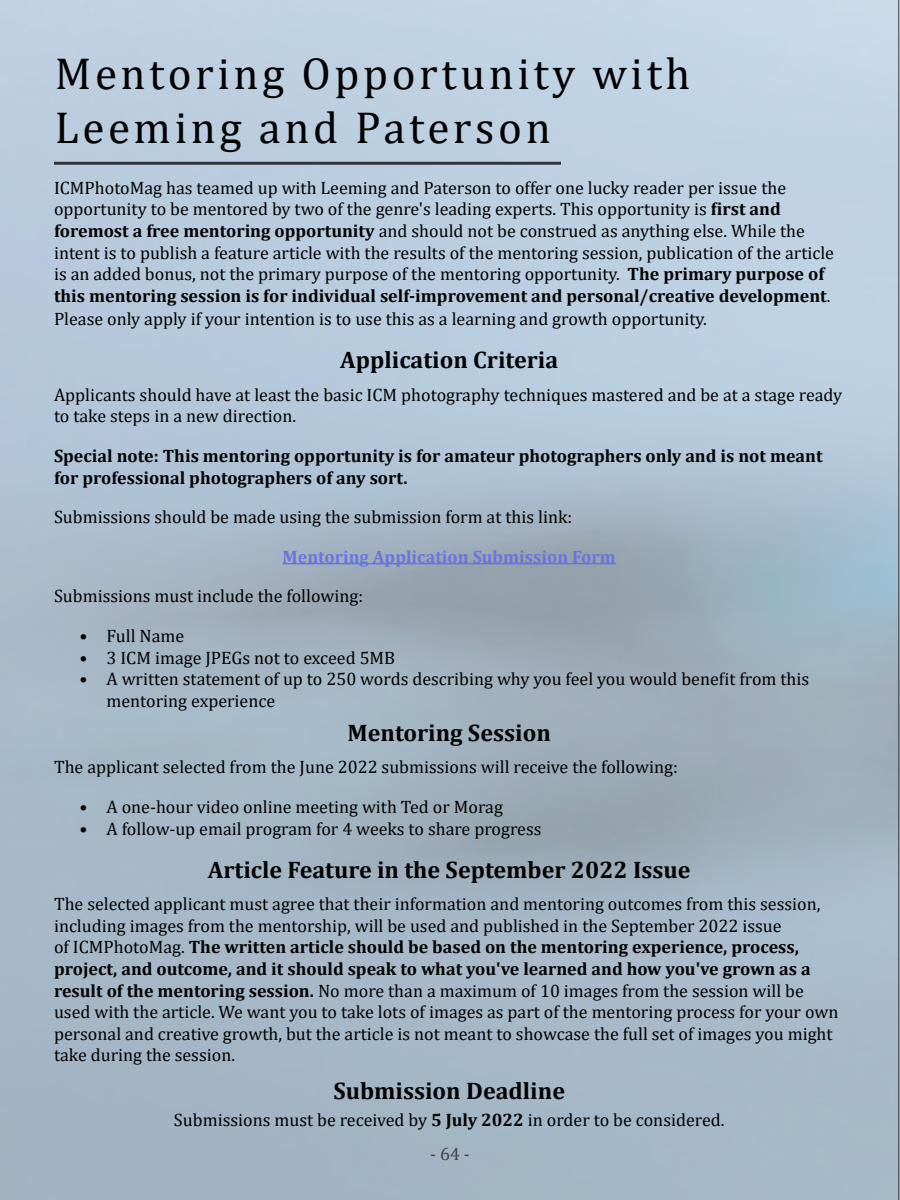
<style>
.page{position:relative;width:900px;height:1200px;background:#fff}
.page>*{position:absolute;margin:0;border:0;box-sizing:border-box;transform-origin:0 0}
.t1{font:45px/54px "Cambria";letter-spacing:.08em;color:#000}
.t2{font:700 24px "Cambria";color:#000}
.t3{font:18px/21.6px "Cambria";color:#000}
.t4{font:700 18px/21.6px "Cambria";color:#000}
.t5{font:700 18px "Cambria";color:#6975dc}
.t6{font:18px "Cambria";color:#404040}
.s1{font-weight:700}
</style>
<div class="page">
<hr style="left:898px;top:0;width:1px;height:1200px;background:#404040">
<hr style="left:54px;top:162px;width:507px;height:3px;background:#1a1a1a">
<hr style="left:283px;top:563px;width:333px;height:1px;background:#6975dc">
<h1 class="t1" style="left:55px;top:46px;width:637px">Mentoring Opportunity with<br>Leeming and Paterson</h1>
<p class="t3" style="left:54px;top:177px;width:782px">ICMPhotoMag has teamed up with Leeming and Paterson to offer one lucky reader per issue the opportunity to be mentored by two of the genre's leading experts. This opportunity is <span class="s1">first and foremost a free mentoring opportunity</span> and should not be construed as anything else. While the intent is to publish a feature article with the results of the mentoring session, publication of the article is an added bonus, not the primary purpose of the mentoring opportunity. <span class="s1">The primary purpose of this mentoring session is for individual self-improvement and personal/creative development</span>.</p>
<p class="t3" style="left:54px;top:308px;width:654px">Please only apply if your intention is to use this as a learning and growth opportunity.</p>
<h2 class="t2" style="left:340px;top:343px;width:219px">Application Criteria</h2>
<p class="t3" style="left:54px;top:384px;width:790px">Applicants should have at least the basic ICM photography techniques mastered and be at a stage ready to take steps in a new direction.</p>
<p class="t4" style="left:54px;top:444px;width:770px">Special note: This mentoring opportunity is for amateur photographers only and is not meant for professional photographers of any sort.</p>
<p class="t3" style="left:54px;top:506px;width:520px">Submissions should be made using the submission form at this link:</p>
<p class="t5" style="left:283px;top:544px;width:335px">Mentoring Application Submission Form</p>
<p class="t3" style="left:54px;top:585px;width:311px">Submissions must include the following:</p>
<p class="t3" style="left:80px;top:625px;width:106px">• Full Name</p>
<p class="t3" style="left:80px;top:647px;width:317px">• 3 ICM image JPEGs not to exceed 5MB</p>
<p class="t3" style="left:107px;top:668px;width:704px;text-indent:-27px">• A written statement of up to 250 words describing why you feel you would benefit from this mentoring experience</p>
<h2 class="t2" style="left:348px;top:716px;width:205px">Mentoring Session</h2>
<p class="t3" style="left:54px;top:756px;width:625px">The applicant selected from the June 2022 submissions will receive the following:</p>
<p class="t3" style="left:80px;top:796px;width:425px">• A one-hour video online meeting with Ted or Morag</p>
<p class="t3" style="left:80px;top:818px;width:463px">• A follow-up email program for 4 weeks to share progress</p>
<h2 class="t2" style="left:208px;top:853px;width:484px">Article Feature in the September 2022 Issue</h2>
<p class="t3" style="left:54px;top:893px;width:786px">The selected applicant must agree that their information and mentoring outcomes from this session, including images from the mentorship, will be used and published in the September 2022 issue<br>of ICMPhotoMag. <span class="s1">The written article should be based on the mentoring experience, process, project, and outcome, and it should speak to what you've learned and how you've grown as a result of the mentoring session.</span> No more than a maximum of 10 images from the session will be used with the article. We want you to take lots of images as part of the mentoring process for your own personal and creative growth, but the article is not meant to showcase the full set of images you might take during the session.</p>
<h2 class="t2" style="left:333px;top:1074px;width:233px">Submission Deadline</h2>
<p class="t3" style="left:174px;top:1109px;width:552px">Submissions must be received by <span class="s1">5 July 2022</span> in order to be considered.</p>
<p class="t6" style="left:430px;top:1143px;width:41px">- 64 -</p>
</div>
